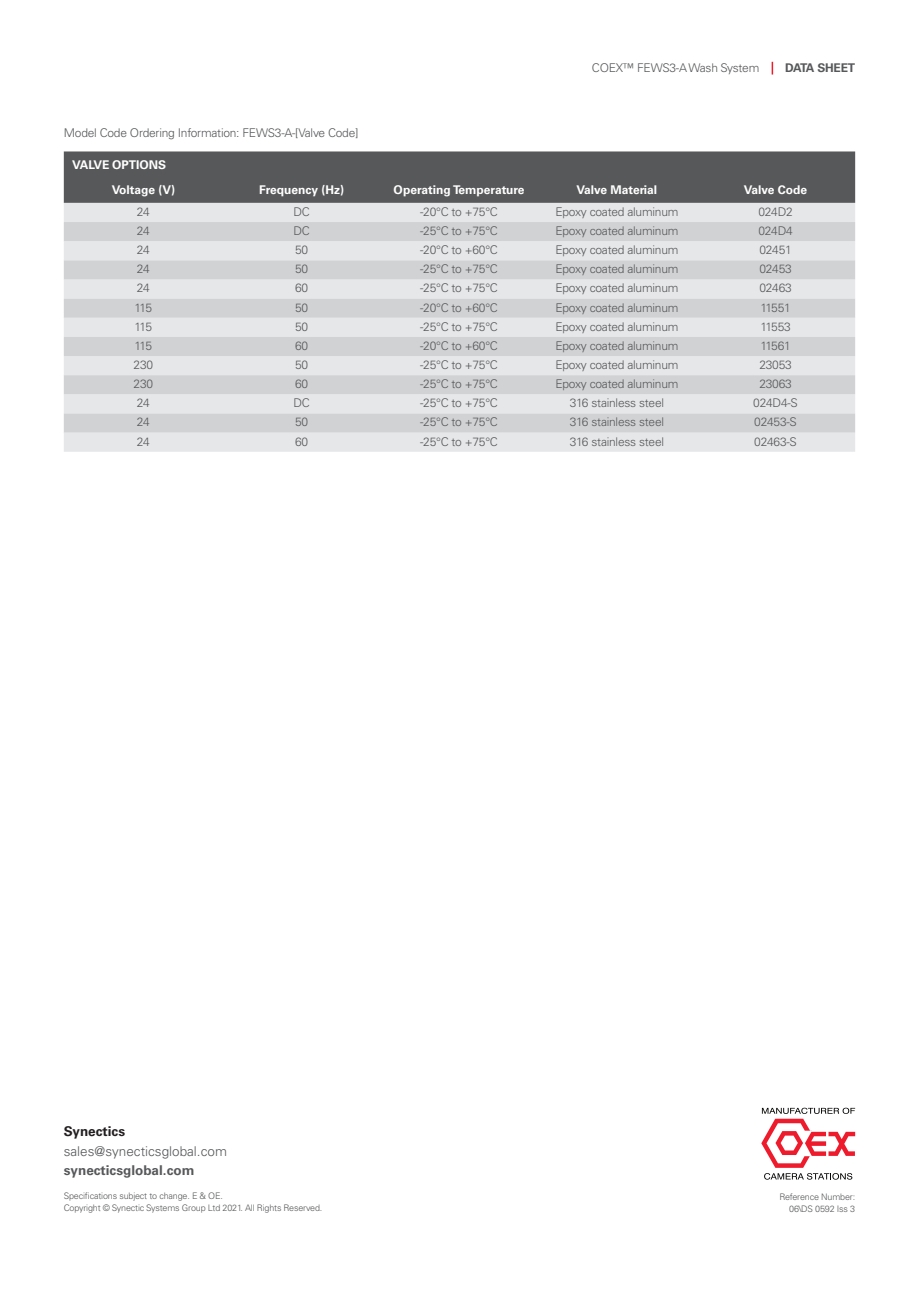
<style>
.page{position:relative;width:919px;height:1289px;background:#fff}
.page>*{position:absolute;margin:0;border:0;box-sizing:border-box;transform-origin:0 0}
.t1{font:300 13.5px "Univers LT Pro 45";color:#57585a}
.t2{font:700 13.5px "Univers LT Pro 65";color:#57585a}
.t3{font:700 13.5px "Univers LT Pro 65";color:#231f20}
.SYN_table_text{font:300 12px "Univers LT Pro 45";letter-spacing:-.02em;color:#57585a}
.Table_Header{font:700 12px "Univers LT Pro 65";color:#fff}
.t4{font:700 12px "Univers LT Pro 65";letter-spacing:-.02em;color:#57585a}
.Red_Head{font:300 9px/12px "Univers LT Pro 45";letter-spacing:-.02em;color:#57585a}
</style>
<div class="page">
<svg style="left:771px;top:62px;width:2px;height:13px"></svg>
<div style="left:64px;top:151px;width:791px;height:52px;background:#57585a"></div>
<div style="left:64px;top:203px;width:791px;height:249px;background:#e6e7e9"></div>
<svg style="left:64px;top:222px;width:791px;height:210px;background:#dadbdd"></svg>
<svg style="left:764px;top:1173px;width:88px;height:6px"></svg>
<svg style="left:761px;top:1107px;width:94px;height:60px"></svg>
<p class="SYN_table_text" style="left:592px;top:61px;width:169px">COEX™ FEWS3-A Wash System</p>
<p class="t4" style="left:785px;top:61px;width:72px">DATA SHEET</p>
<p class="SYN_table_text" style="left:64px;top:126px;width:296px">Model Code Ordering Information: FEWS3-A-[Valve Code]</p>
<p class="Table_Header" style="left:72px;top:157px;width:95px">VALVE OPTIONS</p>
<p class="Table_Header" style="left:112px;top:183px;width:65px">Voltage (V)</p>
<p class="Table_Header" style="left:259px;top:183px;width:86px">Frequency (Hz)</p>
<p class="Table_Header" style="left:393px;top:183px;width:132px">Operating Temperature</p>
<p class="Table_Header" style="left:576px;top:183px;width:82px">Valve Material</p>
<p class="Table_Header" style="left:743px;top:183px;width:65px">Valve Code</p>
<p class="SYN_table_text" style="left:137px;top:204px;width:15px">24</p>
<p class="SYN_table_text" style="left:293px;top:204px;width:18px">DC</p>
<p class="SYN_table_text" style="left:420px;top:204px;width:79px">-20°C to +75°C</p>
<p class="SYN_table_text" style="left:555px;top:204px;width:124px">Epoxy coated aluminum</p>
<p class="SYN_table_text" style="left:758px;top:204px;width:36px">024D2</p>
<p class="SYN_table_text" style="left:137px;top:223px;width:15px">24</p>
<p class="SYN_table_text" style="left:293px;top:223px;width:18px">DC</p>
<p class="SYN_table_text" style="left:420px;top:223px;width:79px">-25°C to +75°C</p>
<p class="SYN_table_text" style="left:555px;top:223px;width:124px">Epoxy coated aluminum</p>
<p class="SYN_table_text" style="left:758px;top:223px;width:36px">024D4</p>
<p class="SYN_table_text" style="left:137px;top:242px;width:15px">24</p>
<p class="SYN_table_text" style="left:295px;top:242px;width:15px">50</p>
<p class="SYN_table_text" style="left:420px;top:242px;width:79px">-20°C to +60°C</p>
<p class="SYN_table_text" style="left:555px;top:242px;width:124px">Epoxy coated aluminum</p>
<p class="SYN_table_text" style="left:759px;top:242px;width:34px">02451</p>
<p class="SYN_table_text" style="left:137px;top:262px;width:15px">24</p>
<p class="SYN_table_text" style="left:295px;top:262px;width:15px">50</p>
<p class="SYN_table_text" style="left:420px;top:262px;width:79px">-25°C to +75°C</p>
<p class="SYN_table_text" style="left:555px;top:262px;width:124px">Epoxy coated aluminum</p>
<p class="SYN_table_text" style="left:759px;top:262px;width:34px">02453</p>
<p class="SYN_table_text" style="left:137px;top:281px;width:15px">24</p>
<p class="SYN_table_text" style="left:295px;top:281px;width:15px">60</p>
<p class="SYN_table_text" style="left:420px;top:281px;width:79px">-25°C to +75°C</p>
<p class="SYN_table_text" style="left:555px;top:281px;width:124px">Epoxy coated aluminum</p>
<p class="SYN_table_text" style="left:759px;top:281px;width:34px">02463</p>
<p class="SYN_table_text" style="left:135px;top:300px;width:19px">115</p>
<p class="SYN_table_text" style="left:295px;top:300px;width:15px">50</p>
<p class="SYN_table_text" style="left:420px;top:300px;width:79px">-20°C to +60°C</p>
<p class="SYN_table_text" style="left:555px;top:300px;width:124px">Epoxy coated aluminum</p>
<p class="SYN_table_text" style="left:760px;top:300px;width:32px">11551</p>
<p class="SYN_table_text" style="left:135px;top:319px;width:19px">115</p>
<p class="SYN_table_text" style="left:295px;top:319px;width:15px">50</p>
<p class="SYN_table_text" style="left:420px;top:319px;width:79px">-25°C to +75°C</p>
<p class="SYN_table_text" style="left:555px;top:319px;width:124px">Epoxy coated aluminum</p>
<p class="SYN_table_text" style="left:760px;top:319px;width:32px">11553</p>
<p class="SYN_table_text" style="left:135px;top:338px;width:19px">115</p>
<p class="SYN_table_text" style="left:295px;top:338px;width:15px">60</p>
<p class="SYN_table_text" style="left:420px;top:338px;width:79px">-20°C to +60°C</p>
<p class="SYN_table_text" style="left:555px;top:338px;width:124px">Epoxy coated aluminum</p>
<p class="SYN_table_text" style="left:760px;top:338px;width:32px">11561</p>
<p class="SYN_table_text" style="left:134px;top:357px;width:21px">230</p>
<p class="SYN_table_text" style="left:295px;top:357px;width:15px">50</p>
<p class="SYN_table_text" style="left:420px;top:357px;width:79px">-25°C to +75°C</p>
<p class="SYN_table_text" style="left:555px;top:357px;width:124px">Epoxy coated aluminum</p>
<p class="SYN_table_text" style="left:759px;top:357px;width:34px">23053</p>
<p class="SYN_table_text" style="left:134px;top:376px;width:21px">230</p>
<p class="SYN_table_text" style="left:295px;top:376px;width:15px">60</p>
<p class="SYN_table_text" style="left:420px;top:376px;width:79px">-25°C to +75°C</p>
<p class="SYN_table_text" style="left:555px;top:376px;width:124px">Epoxy coated aluminum</p>
<p class="SYN_table_text" style="left:759px;top:376px;width:34px">23063</p>
<p class="SYN_table_text" style="left:137px;top:396px;width:15px">24</p>
<p class="SYN_table_text" style="left:293px;top:396px;width:18px">DC</p>
<p class="SYN_table_text" style="left:420px;top:396px;width:79px">-25°C to +75°C</p>
<p class="SYN_table_text" style="left:569px;top:396px;width:96px">316 stainless steel</p>
<p class="SYN_table_text" style="left:753px;top:396px;width:46px">024D4-S</p>
<p class="SYN_table_text" style="left:137px;top:415px;width:15px">24</p>
<p class="SYN_table_text" style="left:295px;top:415px;width:15px">50</p>
<p class="SYN_table_text" style="left:420px;top:415px;width:79px">-25°C to +75°C</p>
<p class="SYN_table_text" style="left:569px;top:415px;width:96px">316 stainless steel</p>
<p class="SYN_table_text" style="left:754px;top:415px;width:44px">02453-S</p>
<p class="SYN_table_text" style="left:137px;top:434px;width:15px">24</p>
<p class="SYN_table_text" style="left:295px;top:434px;width:15px">60</p>
<p class="SYN_table_text" style="left:420px;top:434px;width:79px">-25°C to +75°C</p>
<p class="SYN_table_text" style="left:569px;top:434px;width:96px">316 stainless steel</p>
<p class="SYN_table_text" style="left:754px;top:434px;width:44px">02463-S</p>
<p class="t3" style="left:64px;top:1123px;width:63px">Synectics</p>
<p class="t1" style="left:64px;top:1142px;width:165px">sales@synecticsglobal.com</p>
<p class="t2" style="left:64px;top:1162px;width:132px">synecticsglobal.com</p>
<p class="Red_Head" style="left:64px;top:1189px;width:260px">Specifications subject to change. E &amp; OE.<br>Copyright © Synectic Systems Group Ltd 2021. All Rights Reserved.</p>
<p class="Red_Head" style="left:779px;top:1190px;width:77px">Reference Number:</p>
<p class="Red_Head" style="left:789px;top:1202px;width:67px">06\DS 0592 Iss 3</p>
</div>
